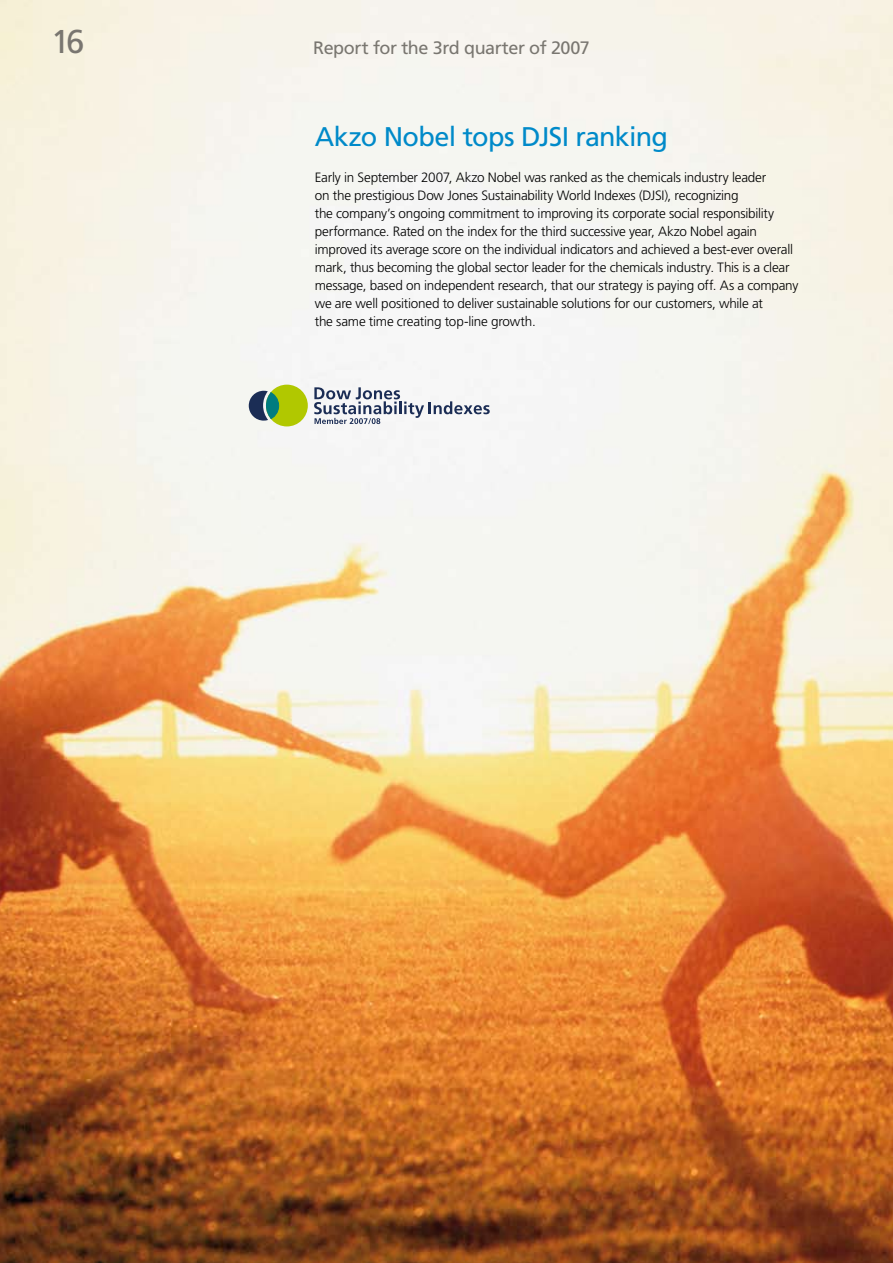
<style>
.page{position:relative;width:893px;height:1263px;background:#fff}
.page>*{position:absolute;margin:0;border:0;box-sizing:border-box;transform-origin:0 0}
.t1{font:33px "Frutiger LT Std";color:#797670}
.t2{font:27px "Frutiger LT Std";letter-spacing:-.03em;color:#008ac9}
.t3{font:18px "Frutiger LT Std";letter-spacing:-.025em;color:#797670}
.t4{font:300 13.5px/18px "Frutiger LT Std";letter-spacing:-.015em;color:#000}
</style>
<div class="page">
<img style="left:0;top:0;width:893px;height:1263px">
<div style="left:266px;top:385px;width:42px;height:41px;background:#b1c800;border-radius:50%"></div>
<svg style="left:249px;top:391px;width:30px;height:30px"></svg>
<svg style="left:314px;top:387px;width:176px;height:37px"></svg>
<h1 class="t1" style="left:51px;top:22px;width:35px">16</h1>
<h3 class="t3" style="left:313px;top:37px;width:278px">Report for the 3rd quarter of 2007</h3>
<h2 class="t2" style="left:315px;top:121px;width:355px">Akzo Nobel tops DJSI ranking</h2>
<p class="t4" style="left:315px;top:169px;width:485px">Early in September 2007, Akzo Nobel was ranked as the chemicals industry leader<br>on the prestigious Dow Jones Sustainability World Indexes (DJSI), recognizing<br>the company’s ongoing commitment to improving its corporate social responsibility performance. Rated on the index for the third successive year, Akzo Nobel again improved its average score on the individual indicators and achieved a best-ever overall mark, thus becoming the global sector leader for the chemicals industry. This is a clear message, based on independent research, that our strategy is paying off. As a company we are well positioned to deliver sustainable solutions for our customers, while at<br>the same time creating top-line growth.</p>
</div>
